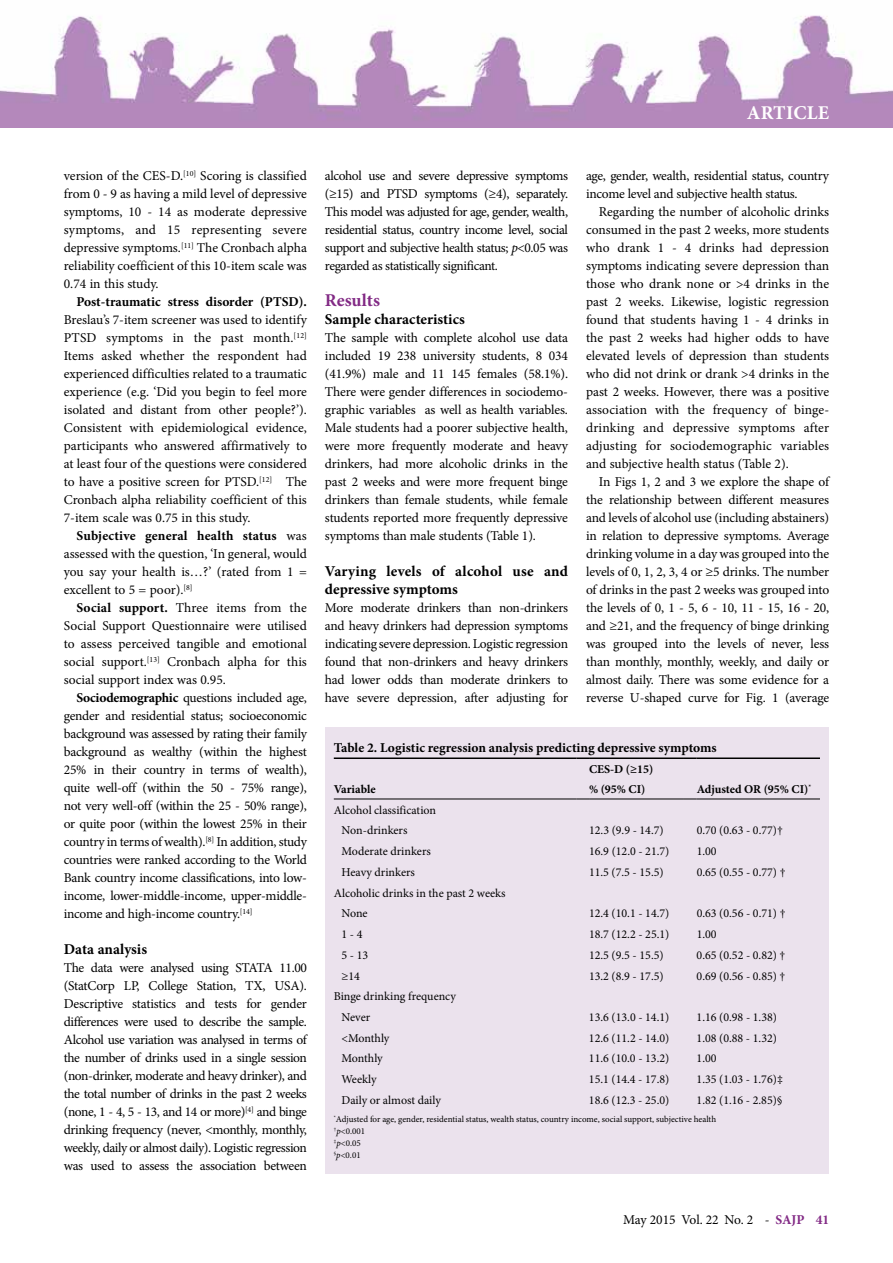
<style>
.page{position:relative;width:893px;height:1263px;background:#fff}
.page>*{position:absolute;margin:0;border:0;box-sizing:border-box;transform-origin:0 0}
.t1{font:700 19.5px "Minion Pro";letter-spacing:.01em;color:#fff}
.t2{font:700 18px "Minion Pro";color:#822a85}
.t3{font:700 15px/18px "Minion Pro";color:#000}
.t4{font:13.5px/18px "Minion Pro";letter-spacing:-.015em;color:#000;text-align:justify}
.t5{font:700 13.5px "Minion Pro";color:#000}
.t6{font:12px/20.7px "Minion Pro";color:#000}
.t7{font:700 12px/20px "Minion Pro";color:#000}
.t8{font:9px/12px "Minion Pro";color:#000}
.s1{font-weight:700}
.s2{font-style:italic}
.s3{font-weight:700;color:#822a85}
</style>
<div class="page">
<img style="left:0;top:15px;width:893px;height:113px">
<div style="left:325px;top:727px;width:504px;height:447px;background:#ebe2ed"></div>
<hr style="left:334px;top:757px;width:242px;height:2px;background:#000">
<svg style="left:576px;top:757px;width:13px;height:2px"></svg>
<hr style="left:589px;top:757px;width:95px;height:2px;background:#000">
<svg style="left:684px;top:757px;width:13px;height:2px"></svg>
<hr style="left:697px;top:757px;width:123px;height:2px;background:#000">
<hr style="left:334px;top:799px;width:242px;height:1px;background:#000">
<svg style="left:576px;top:799px;width:13px;height:1px"></svg>
<hr style="left:589px;top:799px;width:95px;height:1px;background:#000">
<svg style="left:684px;top:799px;width:13px;height:1px"></svg>
<hr style="left:697px;top:799px;width:123px;height:1px;background:#000">
<h1 class="t1" style="left:747px;top:99px;width:84px">ARTICLE</h1>
<p class="t4" style="left:64px;top:167px;width:245px">version of the CES-D.<sup>[10]</sup> Scoring is classified from 0 - 9 as having a mild level of depressive symptoms, 10 - 14 as moderate depressive symptoms, and 15 representing severe depressive symptoms.<sup>[11]</sup> The Cronbach alpha reliability coefficient of this 10-item scale was 0.74 in this study.</p>
<p class="t5" style="left:77px;top:292px;width:232px">Post-traumatic stress disorder (PTSD).</p>
<p class="t4" style="left:64px;top:311px;width:245px">Breslau’s 7-item screener was used to identify PTSD symptoms in the past month.<sup>[12] </sup>Items asked whether the respondent had experienced difficulties related to a traumatic experience (e.g. ‘Did you begin to feel more isolated and distant from other people?’).<br>Consistent with epidemiological evidence, participants who answered affirmatively to at least four of the questions were considered to have a positive screen for PTSD.<sup>[12]</sup> The Cronbach alpha reliability coefficient of this 7-item scale was 0.75 in this study.</p>
<p class="t4" style="left:64px;top:527px;width:245px;text-indent:13px"><span class="s1">Subjective general health status</span> was assessed with the question, ‘In general, would you say your health is…?’ (rated from 1 = excellent to 5 = poor).<sup>[8]</sup></p>
<p class="t4" style="left:64px;top:599px;width:245px;text-indent:13px"><span class="s1">Social support.</span> Three items from the Social Support Questionnaire were utilised to assess perceived tangible and emotional social support.<sup>[13]</sup> Cronbach alpha for this social support index was 0.95.</p>
<p class="t4" style="left:64px;top:689px;width:245px;text-indent:13px"><span class="s1">Sociodemographic</span> questions included age, gender and residential status; socioeconomic background was assessed by rating their family background as wealthy (within the highest 25% in their country in terms of wealth), quite well-off (within the 50 - 75% range), not very well-off (within the 25 - 50% range), or quite poor (within the lowest 25% in their country in terms of wealth).<sup>[8]</sup> In addition, study countries were ranked according to the World Bank country income classifications, into low&shy;income, lower-middle-income, upper-middle&shy;income and high-income country.<sup>[14]</sup></p>
<p class="t3" style="left:64px;top:940px;width:85px">Data analysis</p>
<p class="t4" style="left:64px;top:959px;width:245px">The data were analysed using STATA 11.00 (StatCorp LP, College Station, TX, USA).<br>Descriptive statistics and tests for gender differences were used to describe the sample.<br>Alcohol use variation was analysed in terms of the number of drinks used in a single session (non-drinker, moderate and heavy drinker), and the total number of drinks in the past 2 weeks (none, 1 - 4, 5 - 13, and 14 or more)<sup>[4]</sup> and binge drinking frequency (never, &lt;monthly, monthly, weekly, daily or almost daily). Logistic regression was used to assess the association between</p>
<p class="t4" style="left:586px;top:167px;width:245px">age, gender, wealth, residential status, country income level and subjective health status.</p>
<p class="t4" style="left:586px;top:203px;width:245px;text-indent:13px">Regarding the number of alcoholic drinks consumed in the past 2 weeks, more students who drank 1 - 4 drinks had depression symptoms indicating severe depression than those who drank none or &gt;4 drinks in the past 2 weeks. Likewise, logistic regression found that students having 1 - 4 drinks in the past 2 weeks had higher odds to have elevated levels of depression than students who did not drink or drank &gt;4 drinks in the past 2 weeks. However, there was a positive association with the frequency of binge&shy;drinking and depressive symptoms after adjusting for sociodemographic variables and subjective health status (Table 2).</p>
<p class="t4" style="left:586px;top:473px;width:245px;text-indent:13px">In Figs 1, 2 and 3 we explore the shape of the relationship between different measures and levels of alcohol use (including abstainers) in relation to depressive symptoms. Average drinking volume in a day was grouped into the levels of 0, 1, 2, 3, 4 or ≥5 drinks. The number of drinks in the past 2 weeks was grouped into the levels of 0, 1 - 5, 6 - 10, 11 - 15, 16 - 20, and ≥21, and the frequency of binge drinking was grouped into the levels of never, less than monthly, monthly, weekly, and daily or almost daily. There was some evidence for a reverse U-shaped curve for Fig. 1 (average</p>
<p class="t5" style="left:334px;top:738px;width:384px">Table 2. Logistic regression analysis predicting depressive symptoms</p>
<p class="t7" style="left:334px;top:779px;width:43px">Variable</p>
<p class="t4" style="left:325px;top:167px;width:245px">alcohol use and severe depressive symptoms (≥15) and PTSD symptoms (≥4), separately.<br>This model was adjusted for age, gender, wealth, residential status, country income level, social support and subjective health status; <span class="s2">p</span>&lt;0.05 was regarded as statistically significant.</p>
<h2 class="t2" style="left:325px;top:288px;width:57px">Results</h2>
<p class="t3" style="left:325px;top:310px;width:141px">Sample characteristics</p>
<p class="t4" style="left:325px;top:329px;width:245px">The sample with complete alcohol use data included 19 238 university students, 8 034 (41.9%) male and 11 145 females (58.1%).<br>There were gender differences in sociodemo&shy;graphic variables as well as health variables.<br>Male students had a poorer subjective health, were more frequently moderate and heavy drinkers, had more alcoholic drinks in the past 2 weeks and were more frequent binge drinkers than female students, while female students reported more frequently depressive symptoms than male students (Table 1).</p>
<p class="t3" style="left:325px;top:562px;width:245px">Varying levels of alcohol use and depressive symptoms</p>
<p class="t4" style="left:325px;top:599px;width:245px">More moderate drinkers than non-drinkers and heavy drinkers had depression symptoms indicating severe depression. Logistic regression found that non-drinkers and heavy drinkers had lower odds than moderate drinkers to have severe depression, after adjusting for</p>
<p class="t7" style="left:589px;top:759px;width:66px">CES-D (≥15) % (95% CI)</p>
<p class="t7" style="left:697px;top:779px;width:116px">Adjusted OR (95% CI)<sup>*</sup></p>
<p class="t6" style="left:342px;top:799px;width:96px;text-indent:-8px">Alcohol classification<br>Non-drinkers</p>
<p class="t6" style="left:589px;top:820px;width:76px">12.3 (9.9 - 14.7)</p>
<p class="t6" style="left:697px;top:820px;width:88px">0.70 (0.63 - 0.77)†</p>
<p class="t6" style="left:342px;top:841px;width:91px">Moderate drinkers</p>
<p class="t6" style="left:589px;top:841px;width:82px">16.9 (12.0 - 21.7)</p>
<p class="t6" style="left:697px;top:841px;width:22px">1.00</p>
<p class="t6" style="left:342px;top:862px;width:75px">Heavy drinkers</p>
<p class="t6" style="left:589px;top:862px;width:76px">11.5 (7.5 - 15.5)</p>
<p class="t6" style="left:697px;top:862px;width:90px">0.65 (0.55 - 0.77) †</p>
<p class="t6" style="left:342px;top:882px;width:166px;text-indent:-8px">Alcoholic drinks in the past 2 weeks<br>None</p>
<p class="t6" style="left:589px;top:903px;width:82px">12.4 (10.1 - 14.7)</p>
<p class="t6" style="left:697px;top:903px;width:90px">0.63 (0.56 - 0.71) †</p>
<p class="t6" style="left:342px;top:924px;width:22px">1 - 4</p>
<p class="t6" style="left:589px;top:924px;width:82px">18.7 (12.2 - 25.1)</p>
<p class="t6" style="left:697px;top:924px;width:22px">1.00</p>
<p class="t6" style="left:341px;top:945px;width:28px">5 - 13</p>
<p class="t6" style="left:589px;top:945px;width:76px">12.5 (9.5 - 15.5)</p>
<p class="t6" style="left:697px;top:945px;width:90px">0.65 (0.52 - 0.82) †</p>
<p class="t6" style="left:341px;top:965px;width:20px">≥14</p>
<p class="t6" style="left:589px;top:965px;width:76px">13.2 (8.9 - 17.5)</p>
<p class="t6" style="left:697px;top:965px;width:90px">0.69 (0.56 - 0.85) †</p>
<p class="t6" style="left:341px;top:986px;width:116px;text-indent:-8px">Binge drinking frequency<br>Never</p>
<p class="t6" style="left:589px;top:1007px;width:82px">13.6 (13.0 - 14.1)</p>
<p class="t6" style="left:697px;top:1007px;width:82px">1.16 (0.98 - 1.38)</p>
<p class="t6" style="left:341px;top:1027px;width:49px">&lt;Monthly</p>
<p class="t6" style="left:589px;top:1027px;width:82px">12.6 (11.2 - 14.0)</p>
<p class="t6" style="left:697px;top:1027px;width:82px">1.08 (0.88 - 1.32)</p>
<p class="t6" style="left:341px;top:1048px;width:43px">Monthly</p>
<p class="t6" style="left:589px;top:1048px;width:82px">11.6 (10.0 - 13.2)</p>
<p class="t6" style="left:697px;top:1048px;width:22px">1.00</p>
<p class="t6" style="left:341px;top:1069px;width:37px">Weekly</p>
<p class="t6" style="left:589px;top:1069px;width:82px">15.1 (14.4 - 17.8)</p>
<p class="t6" style="left:697px;top:1069px;width:88px">1.35 (1.03 - 1.76)‡</p>
<p class="t6" style="left:341px;top:1090px;width:101px">Daily or almost daily</p>
<p class="t6" style="left:589px;top:1090px;width:82px">18.6 (12.3 - 25.0)</p>
<p class="t6" style="left:697px;top:1090px;width:88px">1.82 (1.16 - 2.85)§</p>
<p class="t8" style="left:334px;top:1113px;width:384px"><sup>*</sup>Adjusted for age, gender, residential status, wealth status, country income, social support, subjective health <sup>†</sup><span class="s2">p</span>&lt;0.001<br><sup>‡</sup><span class="s2">p</span>&lt;0.05<br><sup>§</sup><span class="s2">p</span>&lt;0.01</p>
<p class="t4" style="left:623px;top:1211px;width:208px">May 2015 Vol. 22 No. 2 - <span class="s3">SAJP 41</span></p>
</div>
